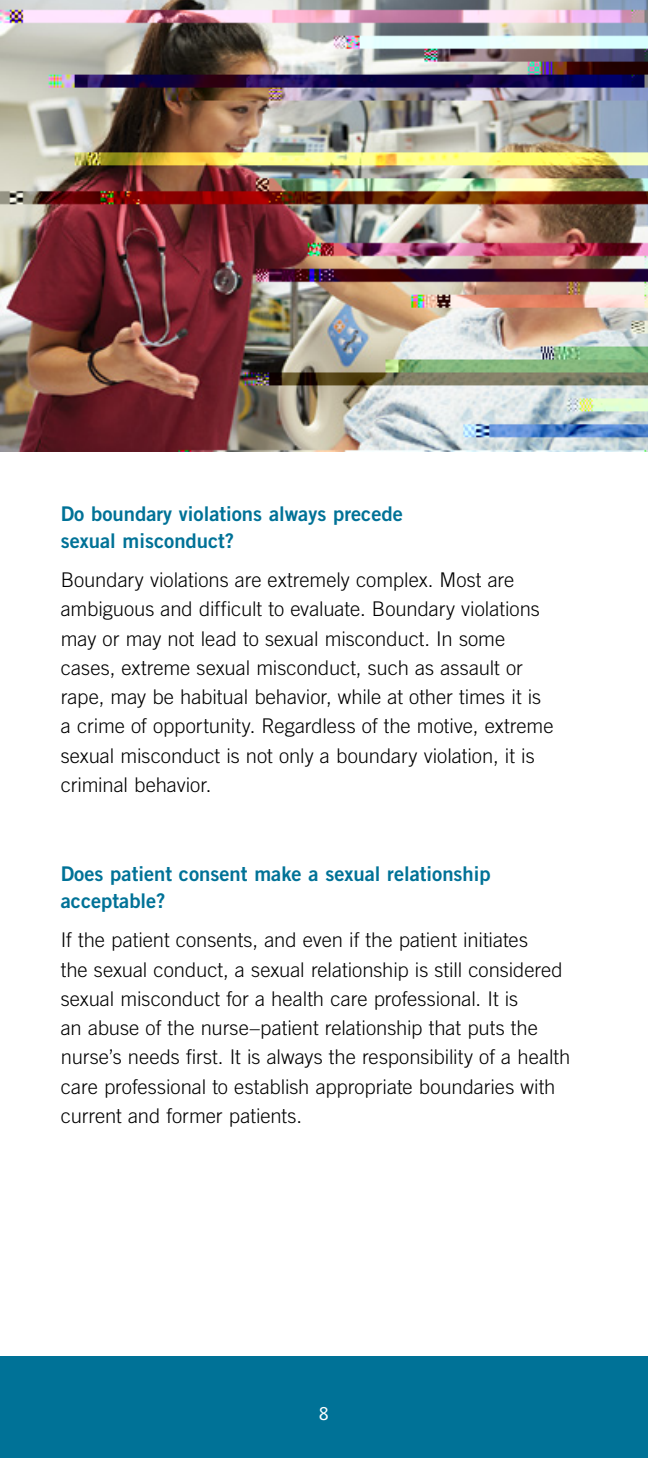
<style>
.page{position:relative;width:648px;height:1458px;background:#fff}
.page>*{position:absolute;margin:0;border:0;box-sizing:border-box;transform-origin:0 0}
.t1{font:300 20.25px/29.2px "Trade Gothic LT Std";color:#000}
.t2{font:20.25px/27px "Trade Gothic LT Std Bd 2";color:#007297}
.t3{font:18px "Vectora LT Std";color:#fff}
</style>
<div class="page">
<div style="left:0;top:1357px;width:648px;height:101px;background:#007297"></div>
<img style="left:0;top:0;width:648px;height:452px">
<p class="t2" style="left:61px;top:500px;width:344px">Do boundary violations always precede sexual misconduct?</p>
<p class="t1" style="left:61px;top:565px;width:494px">Boundary violations are extremely complex. Most are ambiguous and difficult to evaluate. Boundary violations may or may not lead to sexual misconduct. In some cases, extreme sexual misconduct, such as assault or rape, may be habitual behavior, while at other times it is a crime of opportunity. Regardless of the motive, extreme sexual misconduct is not only a boundary violation, it is criminal behavior.</p>
<p class="t2" style="left:61px;top:860px;width:432px">Does patient consent make a sexual relationship acceptable?</p>
<p class="t1" style="left:61px;top:925px;width:511px">If the patient consents, and even if the patient initiates<br>the sexual conduct, a sexual relationship is still considered sexual misconduct for a health care professional. It is<br>an abuse of the nurse–patient relationship that puts the nurse’s needs first. It is always the responsibility of a health care professional to establish appropriate boundaries with current and former patients.</p>
<p class="t3" style="left:319px;top:1403px;width:12px">8</p>
</div>
